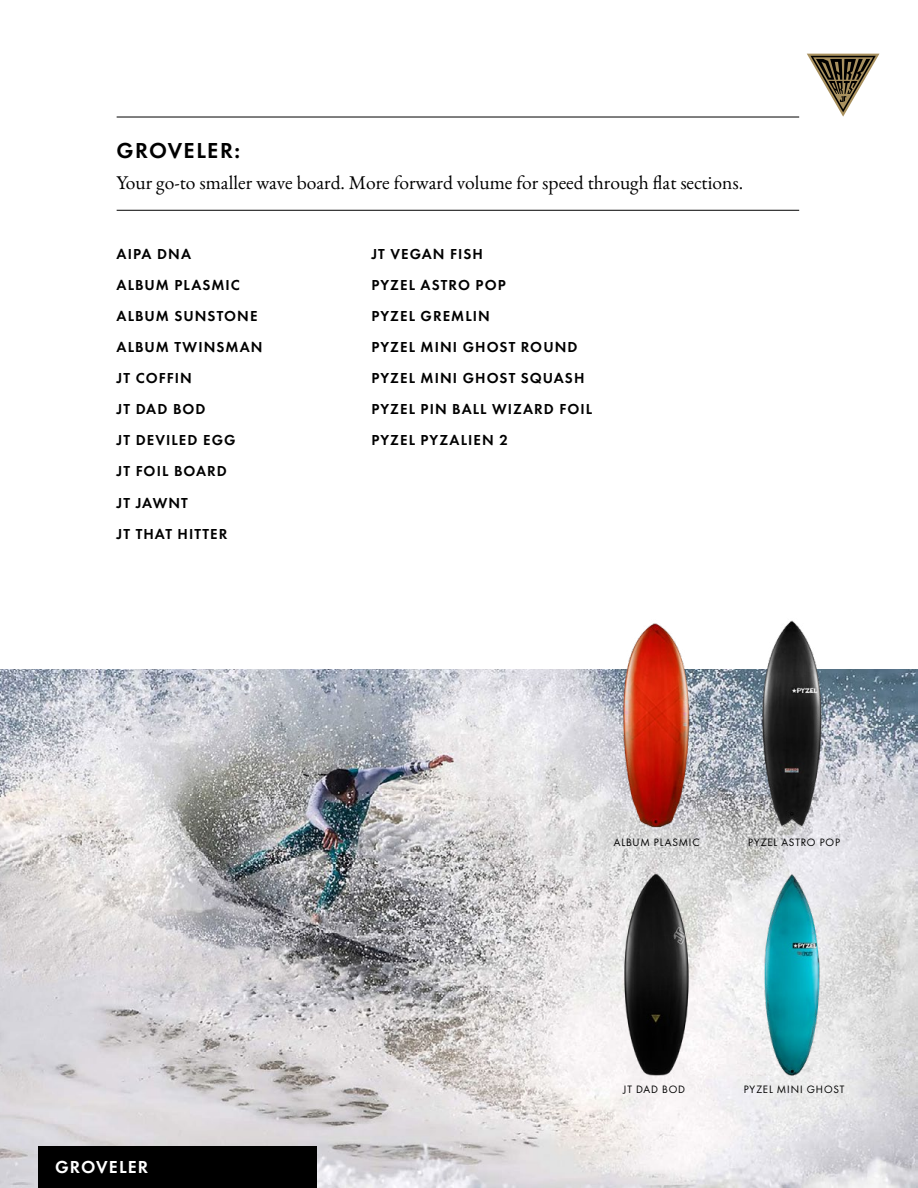
<style>
.page{position:relative;width:918px;height:1188px;background:#fff}
.page>*{position:absolute;margin:0;border:0;box-sizing:border-box;transform-origin:0 0}
.TOC_board_name{font:22.5px "Futura Dem";letter-spacing:.06em;color:#000}
.TOC_board_name-2{font:19.5px "EB Garamond 12";color:#000}
.TOC_board_name-3{font:18px "Futura Dem";letter-spacing:.06em;color:#fff}
.TOC_board_name-4{font:15px "Futura Dem";letter-spacing:.07em;color:#000}
.TOC_board_name-5{font:11.1px "Futura Boo";letter-spacing:.08em;color:#000}
</style>
<div class="page">
<img style="left:0;top:670px;width:918px;height:518px">
<div style="left:38px;top:1147px;width:278px;height:41px;background:#000"></div>
<hr style="left:117px;top:117px;width:682px;height:1px;background:#000">
<hr style="left:117px;top:210px;width:682px;height:1px;background:#000">
<img style="left:758px;top:620px;width:69px;height:209px">
<img style="left:621px;top:623px;width:68px;height:206px">
<img style="left:760px;top:871px;width:65px;height:207px">
<img style="left:624px;top:871px;width:65px;height:207px">
<svg style="left:807px;top:54px;width:73px;height:63px"></svg>
<p class="TOC_board_name" style="left:117px;top:135px;width:125px">GROVELER:</p>
<p class="TOC_board_name-2" style="left:117px;top:170px;width:628px">Your go-to smaller wave board. More forward volume for speed through flat sections.</p>
<p class="TOC_board_name-4" style="left:117px;top:243px;width:76px">AIPA DNA</p>
<p class="TOC_board_name-4" style="left:117px;top:274px;width:125px">ALBUM PLASMIC</p>
<p class="TOC_board_name-4" style="left:117px;top:305px;width:142px">ALBUM SUNSTONE</p>
<p class="TOC_board_name-4" style="left:117px;top:337px;width:147px">ALBUM TWINSMAN</p>
<p class="TOC_board_name-4" style="left:117px;top:368px;width:77px">JT COFFIN</p>
<p class="TOC_board_name-4" style="left:117px;top:399px;width:90px">JT DAD BOD</p>
<p class="TOC_board_name-4" style="left:117px;top:430px;width:120px">JT DEVILED EGG</p>
<p class="TOC_board_name-4" style="left:117px;top:461px;width:112px">JT FOIL BOARD</p>
<p class="TOC_board_name-4" style="left:117px;top:492px;width:73px">JT JAWNT</p>
<p class="TOC_board_name-4" style="left:117px;top:523px;width:112px">JT THAT HITTER</p>
<p class="TOC_board_name-4" style="left:371px;top:243px;width:113px">JT VEGAN FISH</p>
<p class="TOC_board_name-4" style="left:371px;top:274px;width:136px">PYZEL ASTRO POP</p>
<p class="TOC_board_name-4" style="left:371px;top:305px;width:120px">PYZEL GREMLIN</p>
<p class="TOC_board_name-4" style="left:371px;top:337px;width:208px">PYZEL MINI GHOST ROUND</p>
<p class="TOC_board_name-4" style="left:371px;top:368px;width:215px">PYZEL MINI GHOST SQUASH</p>
<p class="TOC_board_name-4" style="left:371px;top:399px;width:222px">PYZEL PIN BALL WIZARD FOIL</p>
<p class="TOC_board_name-4" style="left:371px;top:430px;width:138px">PYZEL PYZALIEN 2</p>
<p class="TOC_board_name-3" style="left:55px;top:1155px;width:95px">GROVELER</p>
<p class="TOC_board_name-5" style="left:614px;top:835px;width:87px">ALBUM PLASMIC</p>
<p class="TOC_board_name-5" style="left:748px;top:835px;width:93px">PYZEL ASTRO POP</p>
<p class="TOC_board_name-5" style="left:623px;top:1081px;width:63px">JT DAD BOD</p>
<p class="TOC_board_name-5" style="left:744px;top:1081px;width:102px">PYZEL MINI GHOST</p>
</div>
